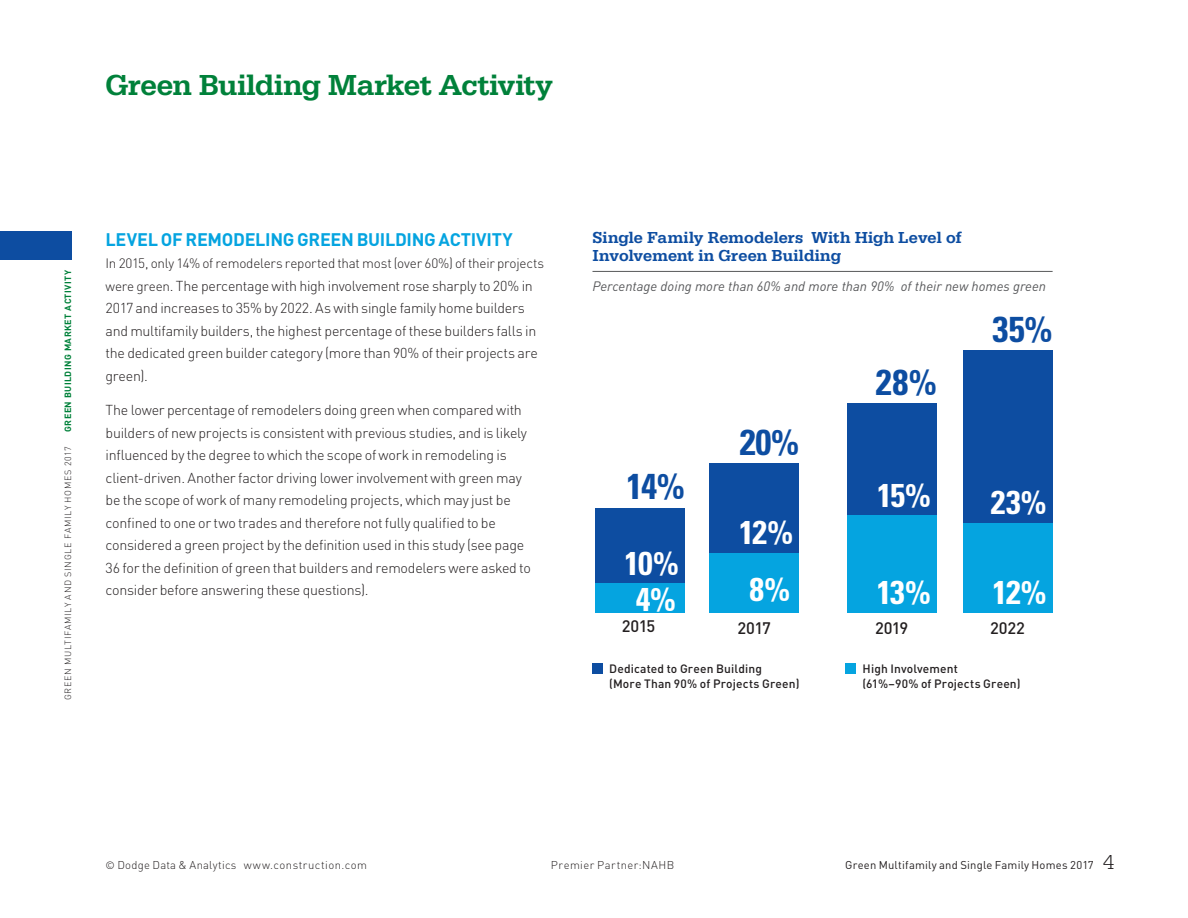
<style>
.page{position:relative;width:1188px;height:918px;background:#fff}
.page>*{position:absolute;margin:0;border:0;box-sizing:border-box;transform-origin:0 0}
.t1{font:700 condensed 36px "Univers LT Std";color:#0d4da1}
.t2{font:700 condensed 33px/36.6px "Univers LT Std";letter-spacing:-.03em;color:#fff;text-align:center}
.t3{font:500 30px "Serifa D";letter-spacing:-.01em;color:#00813a}
.t4{font:700 18px "DIN";letter-spacing:-.02em;color:#05a4e0}
.t5{font:500 16.5px/18px "Serifa";letter-spacing:.005em;color:#0d4da1}
.t6{font:500 16.5px "DIN";letter-spacing:-.025em;color:#231f20}
.t7{font:300 14.25px/22.5px "DIN";letter-spacing:-.02em;color:#231f20}
.t8{font:300 13.5px "DIN";letter-spacing:-.015em;color:#231f20}
.t9{font:italic 13.5px "DIN";color:#57585a}
.t10{font:500 12px/15px "DIN";letter-spacing:.015em;color:#231f20}
.t11{font:300 11.25px "DIN";letter-spacing:.035em;color:#231f20}
.t12{font:11.25px "DIN";letter-spacing:.015em;color:#231f20}
.t13{font:300 9px "DIN";letter-spacing:.075em;color:#231f20}
.t14{font:700 9px "DIN";letter-spacing:.05em;color:#00813a}
.s1{font-size:13.5px}
.s2{font-size:10.5px}
.s3{font-family:"Serifa";font-weight:300;font-size:21px}
</style>
<div class="page">
<div style="left:0;top:231px;width:72px;height:29px;background:#0d4da1"></div>
<hr style="left:592px;top:271px;width:461px;height:1px;background:#57585a">
<div style="left:595px;top:508px;width:90px;height:76px;background:#0d4da1"></div>
<div style="left:595px;top:583px;width:90px;height:30px;background:#05a4e0"></div>
<div style="left:709px;top:463px;width:90px;height:90px;background:#0d4da1"></div>
<div style="left:709px;top:553px;width:90px;height:60px;background:#05a4e0"></div>
<div style="left:847px;top:403px;width:90px;height:113px;background:#0d4da1"></div>
<div style="left:847px;top:515px;width:90px;height:98px;background:#05a4e0"></div>
<div style="left:963px;top:350px;width:90px;height:173px;background:#0d4da1"></div>
<div style="left:963px;top:523px;width:90px;height:90px;background:#05a4e0"></div>
<div style="left:592px;top:664px;width:11px;height:10px;background:#0d4da1"></div>
<div style="left:846px;top:664px;width:10px;height:10px;background:#05a4e0"></div>
<h3 class="t3" style="left:106px;top:67px;width:449px">Green Building Market Activity</h3>
<p class="t14" style="left:62px;top:432px;width:163px;rotate:-90deg">GREEN BUILDING MARKET ACTIVITY</p>
<p class="t13" style="left:62px;top:700px;width:256px;rotate:-90deg">GREEN MULTIFAMILY AND SINGLE FAMILY HOMES 2017</p>
<p class="t4" style="left:106px;top:228px;width:409px">LEVEL OF REMODELING GREEN BUILDING ACTIVITY</p>
<p class="t8" style="left:106px;top:255px;width:440px">In 2015, only 14% of remodelers reported that most (over 60%) of their projects</p>
<p class="t7" style="left:106px;top:274px;width:434px"><span class="s1">were green</span>. The percentage with high involvement rose sharply to 20% in 2017 and increases to 35% by 2022. As with single family home builders and multifamily builders, the highest percentage of these builders falls in the dedicated green builder category (more than 90% of their projects are green).</p>
<p class="t7" style="left:106px;top:399px;width:427px">The lower percentage of remodelers doing green when compared with builders of new projects is consistent with previous studies, and is likely influenced by the degree to which the scope of work in remodeling is client-driven. Another factor driving lower involvement with green may be the scope of work of many remodeling projects, which may just be confined to one or two trades and therefore not fully qualified to be considered a green project by the definition used in this study (see page 36 for the definition of green that builders and remodelers were asked to consider before answering these questions).</p>
<p class="t5" style="left:592px;top:228px;width:371px">Single Family Remodelers With High Level of<br>Involvement in Green Building</p>
<p class="t9" style="left:592px;top:277px;width:455px">Percentage doing more than 60% and more than 90% of their new homes green</p>
<h1 class="t1" style="left:627px;top:464px;width:60px">14%</h1>
<h2 class="t2" style="left:624px;top:544px;width:56px">10%<br>4%</h2>
<h1 class="t1" style="left:740px;top:420px;width:61px">20%</h1>
<h2 class="t2" style="left:739px;top:503px;width:56px;line-height:57px">12%<br>8%</h2>
<h1 class="t1" style="left:876px;top:360px;width:62px">28%</h1>
<h2 class="t2" style="left:877px;top:477px;width:55px">15%</h2>
<h2 class="t2" style="left:877px;top:574px;width:56px">13%</h2>
<p class="t6" style="left:622px;top:616px;width:35px">2015</p>
<p class="t6" style="left:738px;top:617px;width:35px">2017</p>
<p class="t6" style="left:875px;top:617px;width:35px">2019</p>
<h1 class="t1" style="left:992px;top:307px;width:62px">35%</h1>
<h2 class="t2" style="left:991px;top:484px;width:57px">23%</h2>
<h2 class="t2" style="left:992px;top:574px;width:56px">12%</h2>
<p class="t6" style="left:990px;top:617px;width:36px">2022</p>
<p class="t10" style="left:609px;top:661px;width:192px">Dedicated to Green Building<br>(More Than 90% of Projects Green)</p>
<p class="t10" style="left:863px;top:661px;width:160px">High Involvement<br>(61%–90% of Projects Green)</p>
<p class="t11" style="left:106px;top:858px;width:263px"><span class="s2">©</span> Dodge Data &amp; Analytics www.construction.com</p>
<p class="t11" style="left:551px;top:858px;width:125px">Premier Partner:NAHB</p>
<p class="t12" style="left:845px;top:857px;width:271px">Green Multifamily and Single Family Homes 2017 <span class="s3">4</span></p>
</div>
